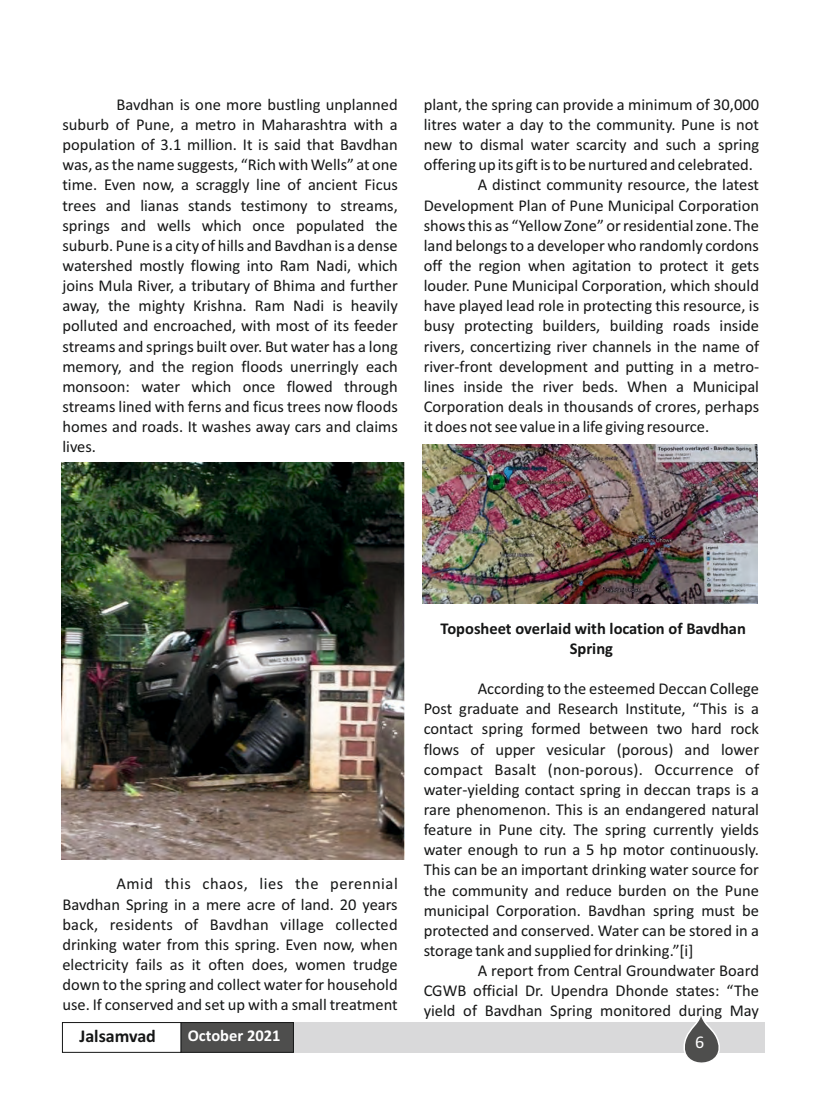
<style>
.page{position:relative;width:834px;height:1102px;background:#fff}
.page>*{position:absolute;margin:0;border:0;box-sizing:border-box;transform-origin:0 0}
.t1{font:700 18px "Calibri";color:#151616}
.t2{font:18px "Calibri";color:#fff}
.t3{font:16.5px/20.1px "Calibri";color:#151616;text-align:justify}
.t4{font:700 16.5px/20.1px "Calibri";color:#151616;text-align:center}
.t5{font:700 16.5px "Calibri";color:#fff}
</style>
<div class="page">
<div style="left:62px;top:1022px;width:119px;height:30px;background:#fff;border:1px solid #151616"></div>
<div style="left:181px;top:1022px;width:584px;height:31px;background:#d9d9da"></div>
<svg style="left:683px;top:1016px;width:37px;height:47px"></svg>
<div style="left:181px;top:1022px;width:113px;height:30px;background:#4e4e4d;border:1px solid #151616"></div>
<img style="left:61px;top:462px;width:343px;height:398px">
<img style="left:423px;top:444px;width:335px;height:160px">
<p class="t3" style="left:62px;top:96px;width:337px;text-indent:54px">Bavdhan is one more bustling unplanned suburb of Pune, a metro in Maharashtra with a population of 3.1 million. It is said that Bavdhan was, as the name suggests, “Rich with Wells” at one time. Even now, a scraggly line of ancient Ficus trees and lianas stands testimony to streams, springs and wells which once populated the suburb. Pune is a city of hills and Bavdhan is a dense watershed mostly flowing into Ram Nadi, which joins Mula River, a tributary of Bhima and further away, the mighty Krishna. Ram Nadi is heavily polluted and encroached, with most of its feeder streams and springs built over. But water has a long memory, and the region floods unerringly each monsoon: water which once flowed through streams lined with ferns and ficus trees now floods homes and roads. It washes away cars and claims lives.</p>
<p class="t3" style="left:424px;top:96px;width:337px">plant, the spring can provide a minimum of 30,000</p>
<p class="t3" style="left:424px;top:116px;width:337px">litres water a day to the community. Pune is not</p>
<p class="t3" style="left:424px;top:136px;width:337px">new to dismal water scarcity and such a spring</p>
<p class="t3" style="left:424px;top:156px;width:331px">offering up its gift is to be nurtured and celebrated.</p>
<p class="t3" style="left:478px;top:176px;width:283px">A distinct community resource, the latest</p>
<p class="t3" style="left:424px;top:196px;width:337px">Development Plan of Pune Municipal Corporation</p>
<p class="t3" style="left:424px;top:216px;width:337px">shows this as “Yellow Zone” or residential zone. The</p>
<p class="t3" style="left:424px;top:237px;width:337px">land belongs to a developer who randomly cordons</p>
<p class="t3" style="left:424px;top:257px;width:337px">off the region when agitation to protect it gets</p>
<p class="t3" style="left:424px;top:277px;width:337px">louder. Pune Municipal Corporation, which should</p>
<p class="t3" style="left:424px;top:297px;width:337px">have played lead role in protecting this resource, is</p>
<p class="t3" style="left:424px;top:317px;width:337px">busy protecting builders, building roads inside</p>
<p class="t3" style="left:424px;top:337px;width:337px">rivers, concertizing river channels in the name of</p>
<p class="t3" style="left:424px;top:357px;width:337px">river-front development and putting in a metro-</p>
<p class="t3" style="left:424px;top:378px;width:337px">lines inside the river beds. When a Municipal</p>
<p class="t3" style="left:424px;top:398px;width:337px">Corporation deals in thousands of crores, perhaps</p>
<p class="t3" style="left:424px;top:418px;width:287px">it does not see value in a life giving resource.</p>
<p class="t3" style="left:62px;top:875px;width:337px;text-indent:54px">Amid this chaos, lies the perennial Bavdhan Spring in a mere acre of land. 20 years back, residents of Bavdhan village collected drinking water from this spring. Even now, when electricity fails as it often does, women trudge down to the spring and collect water for household use. If conserved and set up with a small treatment</p>
<p class="t1" style="left:79px;top:1028px;width:78px">Jalsamvad</p>
<p class="t5" style="left:188px;top:1029px;width:94px">October 2021</p>
<p class="t4" style="left:441px;top:619px;width:307px">Toposheet overlaid with location of Bavdhan<br>Spring</p>
<p class="t3" style="left:424px;top:680px;width:337px;text-indent:54px">According to the esteemed Deccan College Post graduate and Research Institute, “This is a contact spring formed between two hard rock flows of upper vesicular (porous) and lower compact Basalt (non-porous). Occurrence of water-yielding contact spring in deccan traps is a rare phenomenon. This is an endangered natural feature in Pune city. The spring currently yields water enough to run a 5 hp motor continuously.<br>This can be an important drinking water source for the community and reduce burden on the Pune municipal Corporation. Bavdhan spring must be protected and conserved. Water can be stored in a storage tank and supplied for drinking.”[i]</p>
<p class="t3" style="left:424px;top:962px;width:337px;text-indent:54px">A report from Central Groundwater Board CGWB official Dr. Upendra Dhonde states: “The yield of Bavdhan Spring monitored during May</p>
<p class="t2" style="left:695px;top:1034px;width:11px">6</p>
</div>
